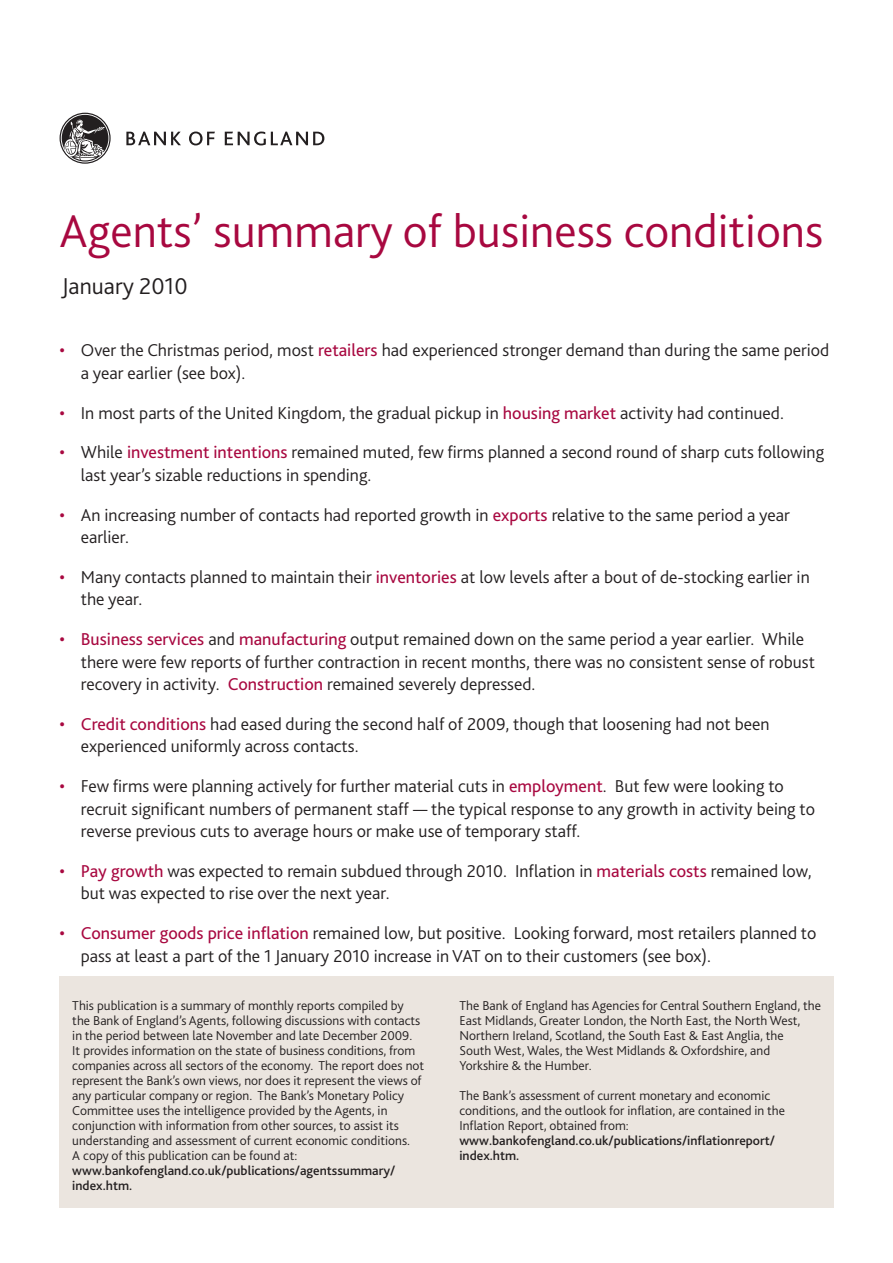
<style>
.page{position:relative;width:893px;height:1263px;background:#fff}
.page>*{position:absolute;margin:0;border:0;box-sizing:border-box;transform-origin:0 0}
.t1{font:300 48px "Bliss 2";color:#a80840}
.t2{font:300 24px "Bliss 2";color:#231f20}
.t3{font:300 18px/22.5px "Bliss 2";color:#231f20}
.t4{font:300 13.5px/15px "Bliss 2";color:#231f20}
.t5{font:500 13.5px/15px "Bliss 2";color:#231f20}
.s1{font-weight:400;color:#a80840}
</style>
<div class="page">
<div style="left:60px;top:976px;width:773px;height:232px;background:#ebe5df"></div>
<svg style="left:126px;top:132px;width:55px;height:13px"></svg>
<svg style="left:189px;top:132px;width:26px;height:13px"></svg>
<svg style="left:225px;top:132px;width:99px;height:13px"></svg>
<svg style="left:60px;top:113px;width:51px;height:51px"></svg>
<svg style="left:61px;top:114px;width:48px;height:48px"></svg>
<svg style="left:62px;top:115px;width:46px;height:47px"></svg>
<svg style="left:64px;top:120px;width:41px;height:40px"></svg>
<h1 class="t1" style="left:60px;top:213px;width:765px">Agents’ summary of business conditions</h1>
<h2 class="t2" style="left:62px;top:277px;width:127px">January 2010</h2>
<p class="t3" style="left:81px;top:341px;width:750px;text-indent:-21px"><span class="s1">•</span> Over the Christmas period, most <span class="s1">retailers</span> had experienced stronger demand than during the same period a year earlier (see box).</p>
<p class="t3" style="left:60px;top:403px;width:725px"><span class="s1">•</span> In most parts of the United Kingdom, the gradual pickup in <span class="s1">housing market</span> activity had continued.</p>
<p class="t3" style="left:81px;top:443px;width:745px;text-indent:-21px"><span class="s1">•</span> While <span class="s1">investment intentions</span> remained muted, few firms planned a second round of sharp cuts following last year’s sizable reductions in spending.</p>
<p class="t3" style="left:81px;top:505px;width:710px;text-indent:-21px"><span class="s1">•</span> An increasing number of contacts had reported growth in <span class="s1">exports</span> relative to the same period a year earlier.</p>
<p class="t3" style="left:81px;top:567px;width:730px;text-indent:-21px"><span class="s1">•</span> Many contacts planned to maintain their <span class="s1">inventories</span> at low levels after a bout of de-stocking earlier in the year.</p>
<p class="t3" style="left:81px;top:630px;width:735px;text-indent:-21px"><span class="s1">• Business services</span> and <span class="s1">manufacturing</span> output remained down on the same period a year earlier. While there were few reports of further contraction in recent months, there was no consistent sense of robust recovery in activity. <span class="s1">Construction</span> remained severely depressed.</p>
<p class="t3" style="left:81px;top:714px;width:690px;text-indent:-21px"><span class="s1">• Credit conditions</span> had eased during the second half of 2009, though that loosening had not been experienced uniformly across contacts.</p>
<p class="t3" style="left:81px;top:777px;width:735px;text-indent:-21px"><span class="s1">•</span> Few firms were planning actively for further material cuts in <span class="s1">employment</span>. But few were looking to recruit significant numbers of permanent staff — the typical response to any growth in activity being to reverse previous cuts to average hours or make use of temporary staff.</p>
<p class="t3" style="left:81px;top:861px;width:732px;text-indent:-21px"><span class="s1">• Pay growth</span> was expected to remain subdued through 2010. Inflation in <span class="s1">materials costs</span> remained low, but was expected to rise over the next year.</p>
<p class="t3" style="left:81px;top:924px;width:737px;text-indent:-21px"><span class="s1">• Consumer goods price inflation</span> remained low, but positive. Looking forward, most retailers planned to pass at least a part of the 1 January 2010 increase in VAT on to their customers (see box).</p>
<p class="t4" style="left:72px;top:1000px;width:353px">This publication is a summary of monthly reports compiled by the Bank of England’s Agents, following discussions with contacts in the period between late November and late December 2009.<br>It provides information on the state of business conditions, from companies across all sectors of the economy. The report does not represent the Bank’s own views, nor does it represent the views of any particular company or region. The Bank’s Monetary Policy Committee uses the intelligence provided by the Agents, in conjunction with information from other sources, to assist its understanding and assessment of current economic conditions.<br>A copy of this publication can be found at:</p>
<p class="t5" style="left:72px;top:1165px;width:324px">www.bankofengland.co.uk/publications/agentssummary/ index.htm.</p>
<p class="t4" style="left:459px;top:1000px;width:363px">The Bank of England has Agencies for Central Southern England, the East Midlands, Greater London, the North East, the North West, Northern Ireland, Scotland, the South East &amp; East Anglia, the<br>South West, Wales, the West Midlands &amp; Oxfordshire, and Yorkshire &amp; the Humber.</p>
<p class="t4" style="left:459px;top:1090px;width:327px">The Bank’s assessment of current monetary and economic conditions, and the outlook for inflation, are contained in the<br>Inflation Report, obtained from:</p>
<p class="t5" style="left:459px;top:1135px;width:317px">www.bankofengland.co.uk/publications/inflationreport/ index.htm.</p>
</div>
